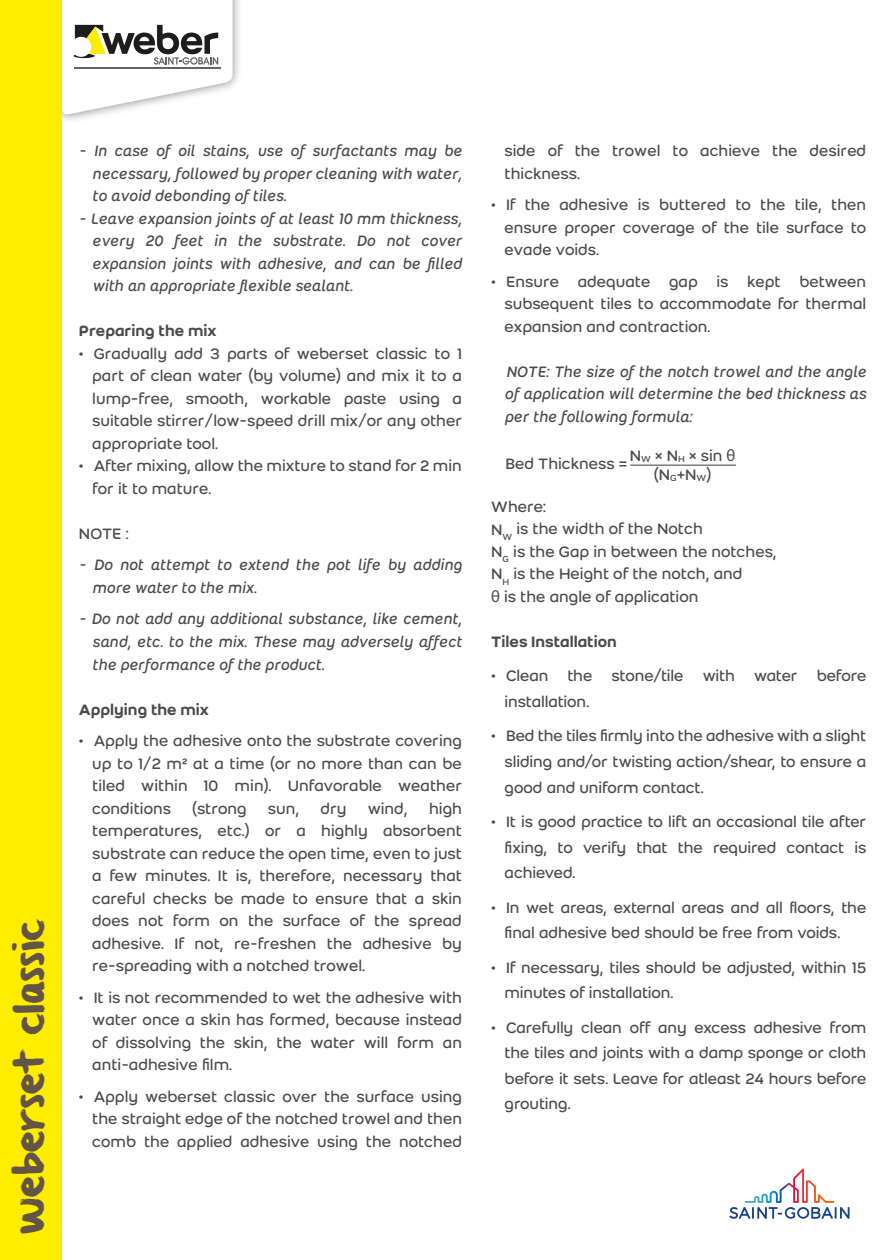
<style>
.page{position:relative;width:890px;height:1260px;background:#fff}
.page>*{position:absolute;margin:0;border:0;box-sizing:border-box;transform-origin:0 0}
.t1{font:34.5px "Weber Brush";color:#625446}
.t2{font:16.5px/22.5px "Weber";color:#4a4a49;text-align:justify}
.t3{font:italic 16.5px/22.5px "Weber";color:#4a4a49;text-align:justify}
.t4{font:500 16.5px "Weber";color:#4a4a49}
.s1{font-size:9.6px}
.s2{font-family:"Myriad Pro"}
</style>
<div class="page">
<hr style="left:630px;top:464px;width:105px;height:1px;background:#4a4a49">
<svg style="left:729px;top:1168px;width:120px;height:50px"></svg>
<img style="left:62px;top:0;width:177px;height:120px">
<svg style="left:62px;top:0;width:170px;height:116px"></svg>
<div style="left:0;top:0;width:62px;height:1259px;background:#ffed00"></div>
<h1 class="t1" style="left:13px;top:1233px;width:316px;rotate:-90deg">weberset classic</h1>
<p class="t3" style="left:92px;top:139px;width:371px;text-indent:-13px">- In case of oil stains, use of surfactants may be necessary, followed by proper cleaning with water, to avoid debonding of tiles.</p>
<p class="t3" style="left:92px;top:207px;width:371px;text-indent:-13px">- Leave expansion joints of at least 10 mm thickness, every 20 feet in the substrate. Do not cover expansion joints with adhesive, and can be filled with an appropriate flexible sealant.</p>
<p class="t4" style="left:79px;top:318px;width:139px">Preparing the mix</p>
<p class="t2" style="left:92px;top:342px;width:371px;text-indent:-13px">• Gradually add 3 parts of weberset classic to 1 part of clean water (by volume) and mix it to a lump-free, smooth, workable paste using a suitable stirrer/low-speed drill mix/or any other appropriate tool.</p>
<p class="t2" style="left:92px;top:454px;width:371px;text-indent:-13px">• After mixing, allow the mixture to stand for 2 min for it to mature.</p>
<p class="t2" style="left:79px;top:522px;width:51px">NOTE :</p>
<p class="t3" style="left:92px;top:553px;width:371px;text-indent:-13px">- Do not attempt to extend the pot life by adding more water to the mix.</p>
<p class="t3" style="left:92px;top:607px;width:371px;text-indent:-13px">- Do not add any additional substance, like cement, sand, etc. to the mix. These may adversely affect the performance of the product.</p>
<p class="t4" style="left:79px;top:697px;width:131px">Applying the mix</p>
<p class="t2" style="left:92px;top:729px;width:371px;text-indent:-13px">• Apply the adhesive onto the substrate covering up to 1/2 m2 at a time (or no more than can be tiled within 10 min). Unfavorable weather conditions</p>
<p class="t2" style="left:192px;top:796px;width:56px">(strong</p>
<p class="t2" style="left:268px;top:796px;width:33px">sun,</p>
<p class="t2" style="left:320px;top:796px;width:28px">dry</p>
<p class="t2" style="left:367px;top:796px;width:42px">wind,</p>
<p class="t2" style="left:92px;top:796px;width:371px;text-indent:336px">high temperatures, etc.) or a highly absorbent substrate can reduce the open time, even to just a few minutes. It is, therefore, necessary that careful checks be made to ensure that a skin does not form on the surface of the spread adhesive. If not, re-freshen the adhesive by re-spreading with a notched trowel.</p>
<p class="t2" style="left:92px;top:985px;width:371px;text-indent:-13px">• It is not recommended to wet the adhesive with water once a skin has formed, because instead of dissolving the skin, the water will form an anti-adhesive film.</p>
<p class="t2" style="left:92px;top:1084px;width:371px;text-indent:-13px">• Apply weberset classic over the surface using the straight edge of the notched trowel and then comb the applied adhesive using the notched</p>
<p class="t2" style="left:504px;top:139px;width:363px">side of the trowel to achieve the desired thickness.</p>
<p class="t2" style="left:504px;top:193px;width:363px;text-indent:-13px">• If the adhesive is buttered to the tile, then ensure proper coverage of the tile surface to evade voids.</p>
<p class="t2" style="left:504px;top:270px;width:363px;text-indent:-13px">• Ensure adequate gap is kept between subsequent tiles to accommodate for thermal expansion and contraction.</p>
<p class="t3" style="left:504px;top:360px;width:363px">NOTE: The size of the notch trowel and the angle of application will determine the bed thickness as per the following formula:</p>
<p class="t2" style="left:505px;top:452px;width:123px">Bed Thickness =</p>
<p class="t2" style="left:629px;top:445px;width:107px;line-height:19.5px;text-align:center">N<span class="s1">W</span> ×N<span class="s1">H</span> ×sin<span class="s2">θ </span>(N<span class="s1">G</span>+N<span class="s1">W</span>)</p>
<p class="t2" style="left:491px;top:495px;width:287px;text-align:left">Where:<br>N<sub>W</sub> is the width of the Notch<br>N<sub>G</sub> is the Gap in between the notches,<br>N<sub>H</sub> is the Height of the notch, and<br><span class="s2">θ</span> is the angle of application</p>
<p class="t4" style="left:491px;top:629px;width:127px">Tiles Installation</p>
<p class="t2" style="left:504px;top:663px;width:363px;line-height:25.5px;text-indent:-13px">• Clean the stone/tile with water before installation.</p>
<p class="t2" style="left:504px;top:723px;width:363px;line-height:25.5px;text-indent:-13px">• Bed the tiles firmly into the adhesive with a slight sliding and/or twisting action/shear, to ensure a good and uniform contact.</p>
<p class="t2" style="left:504px;top:808px;width:363px;line-height:25.5px;text-indent:-13px">• It is good practice to lift an occasional tile after fixing, to verify that the required contact is achieved.</p>
<p class="t2" style="left:504px;top:894px;width:363px;line-height:25.5px;text-indent:-13px">• In wet areas, external areas and all floors, the final adhesive bed should be free from voids.</p>
<p class="t2" style="left:504px;top:954px;width:363px;line-height:25.5px;text-indent:-13px">• If necessary, tiles should be adjusted, within 15 minutes of installation.</p>
<p class="t2" style="left:504px;top:1014px;width:363px;line-height:25.5px;text-indent:-13px">• Carefully clean off any excess adhesive from the tiles and joints with a damp sponge or cloth before it sets. Leave for atleast 24 hours before grouting.</p>
</div>
